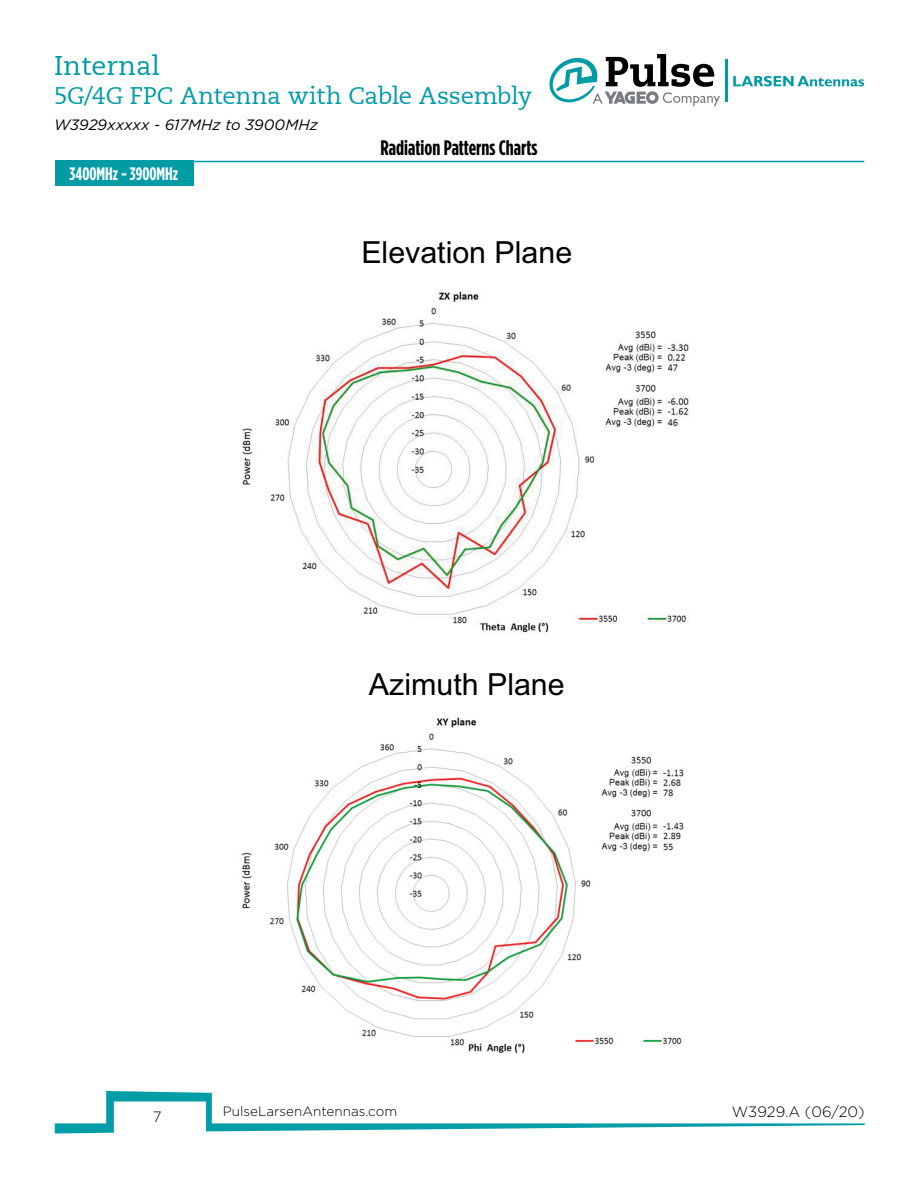
<style>
.page{position:relative;width:918px;height:1188px;background:#fff}
.page>*{position:absolute;margin:0;border:0;box-sizing:border-box;transform-origin:0 0}
.t1{font:30.45px "Arial";color:#000}
.t2{font:27px "Caecilia LT";color:#009ca6}
.t3{font:24px "Caecilia LT";letter-spacing:-.01em;color:#009ca6}
.t4{font:700 21px "Gotham Condensed";color:#000}
.t5{font:700 18px "Gotham Condensed";color:#fff}
.t6{font:italic 15px "Gotham";color:#000}
.t7{font:300 15px "Gotham";color:#000}
.t8{font:300 13.5px "Gotham";color:#000}
</style>
<div class="page">
<svg style="left:549px;top:54px;width:171px;height:52px"></svg>
<svg style="left:733px;top:76px;width:131px;height:10px"></svg>
<hr style="left:725px;top:59px;width:3px;height:43px;background:#009ca6">
<svg style="left:55px;top:1091px;width:810px;height:43px"></svg>
<div style="left:56px;top:161px;width:138px;height:25px;background:#009ca6"></div>
<hr style="left:56px;top:161px;width:808px;height:1px;background:#009ca6">
<img style="left:242px;top:717px;width:442px;height:336px">
<img style="left:242px;top:291px;width:447px;height:342px">
<p class="t2" style="left:54px;top:50px;width:108px">Internal</p>
<p class="t3" style="left:54px;top:82px;width:480px">5G/4G FPC Antenna with Cable Assembly</p>
<p class="t6" style="left:54px;top:116px;width:265px">W3929xxxxx - 617MHz to 3900MHz</p>
<p class="t5" style="left:70px;top:163px;width:110px">3400MHz - 3900MHz</p>
<p class="t4" style="left:381px;top:135px;width:158px">Radiation Patterns Charts</p>
<p class="t1" style="left:361px;top:232px;width:213px">Elevation Plane</p>
<p class="t1" style="left:369px;top:665px;width:197px">Azimuth Plane</p>
<p class="t7" style="left:153px;top:1107px;width:10px">7</p>
<p class="t8" style="left:223px;top:1103px;width:176px">PulseLarsenAntennas.com</p>
<p class="t7" style="left:732px;top:1103px;width:134px">W3929.A (06/20)</p>
</div>
